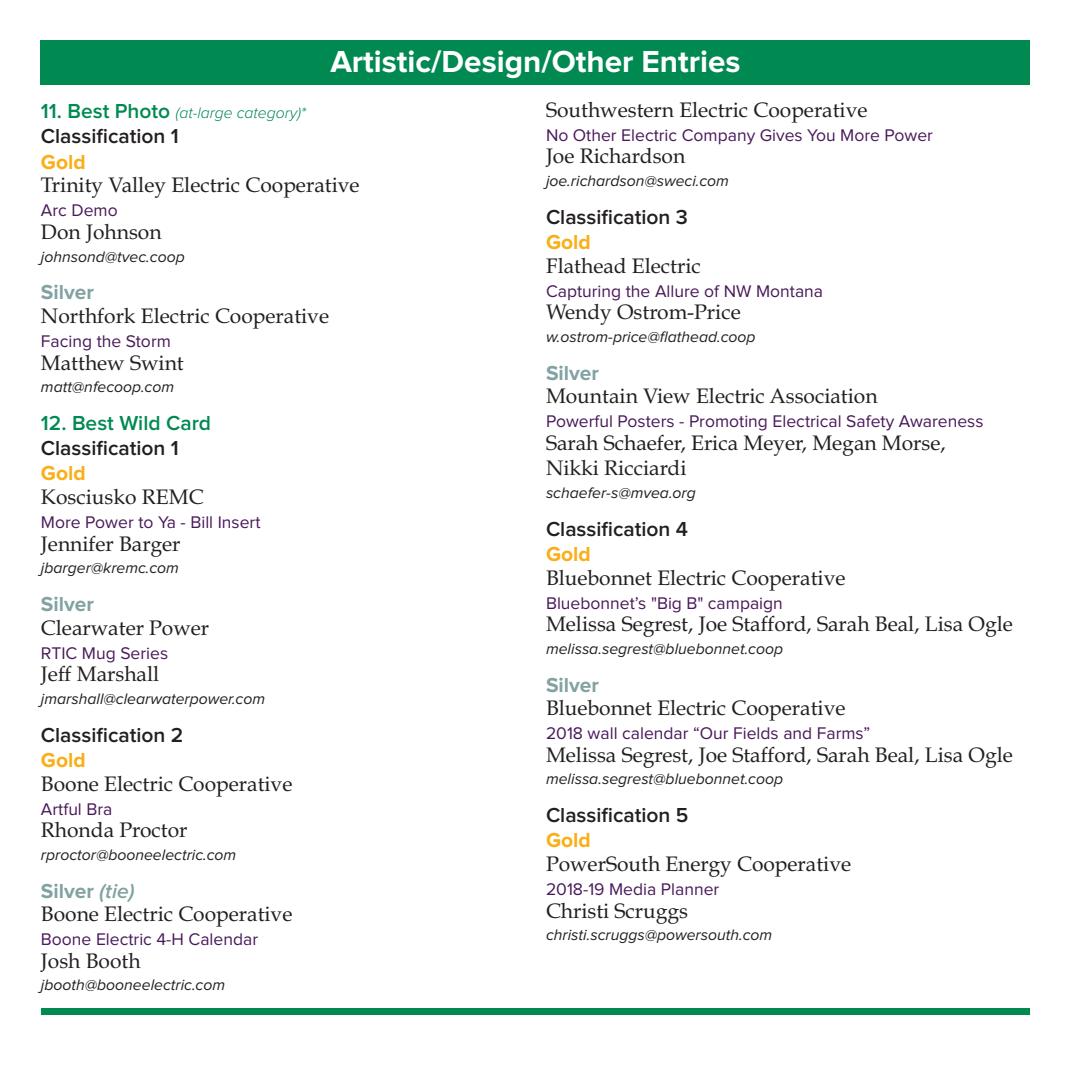
<style>
.page{position:relative;width:1071px;height:1071px;background:#fff}
.page>*{position:absolute;margin:0;border:0;box-sizing:border-box;transform-origin:0 0}
.t1{font:700 31.5px "Proxima Nova";color:#fff}
.t2{font:21px/25.4px "Book Antiqua";color:#231f20}
.t3{font:600 21px "Proxima Nova";color:#231f20}
.t4{font:700 21px "Proxima Nova";color:#83a2a2}
.t5{font:700 21px "Proxima Nova";color:#faaf18}
.t6{font:600 21px "Proxima Nova";color:#008a52}
.t7{font:17.5px "Proxima Nova";color:#49195a}
.t8{font:italic 15.75px "Proxima Nova";color:#231f20}
.t9{font:italic 300 15.75px "Proxima Nova";color:#008a52}
.s1{font-weight:600;font-style:normal;font-size:21px}
.s2{font-weight:600;font-style:italic}
</style>
<div class="page">
<div style="left:41px;top:41px;width:989px;height:44px;background:#008a52"></div>
<div style="left:41px;top:1008px;width:989px;height:7px;background:#008a52"></div>
<h1 class="t1" style="left:330px;top:51px;width:412px">Artistic/Design/Other Entries</h1>
<p class="t9" style="left:41px;top:108px;width:267px"><span class="s1">11. Best Photo</span> (at-large category)*</p>
<p class="t3" style="left:41px;top:129px;width:139px">Classification 1</p>
<p class="t5" style="left:41px;top:155px;width:46px">Gold</p>
<p class="t2" style="left:41px;top:173px;width:320px">Trinity Valley Electric Cooperative</p>
<p class="t7" style="left:41px;top:205px;width:78px">Arc Demo</p>
<p class="t2" style="left:41px;top:219px;width:122px">Don Johnson</p>
<p class="t8" style="left:41px;top:251px;width:145px">johnsond@tvec.coop</p>
<p class="t4" style="left:41px;top:285px;width:55px">Silver</p>
<p class="t2" style="left:41px;top:303px;width:290px">Northfork Electric Cooperative</p>
<p class="t7" style="left:41px;top:335px;width:131px">Facing the Storm</p>
<p class="t2" style="left:41px;top:350px;width:144px">Matthew Swint</p>
<p class="t8" style="left:41px;top:382px;width:135px">matt@nfecoop.com</p>
<p class="t6" style="left:41px;top:416px;width:172px">12. Best Wild Card</p>
<p class="t3" style="left:41px;top:441px;width:139px">Classification 1</p>
<p class="t5" style="left:41px;top:466px;width:46px">Gold</p>
<p class="t2" style="left:41px;top:484px;width:164px">Kosciusko REMC</p>
<p class="t7" style="left:41px;top:517px;width:221px">More Power to Ya - Bill Insert</p>
<p class="t2" style="left:41px;top:531px;width:141px">Jennifer Barger</p>
<p class="t8" style="left:41px;top:563px;width:140px">jbarger@kremc.com</p>
<p class="t4" style="left:41px;top:597px;width:55px">Silver</p>
<p class="t2" style="left:41px;top:615px;width:170px">Clearwater Power</p>
<p class="t7" style="left:41px;top:647px;width:129px">RTIC Mug Series</p>
<p class="t2" style="left:41px;top:661px;width:120px">Jeff Marshall</p>
<p class="t8" style="left:41px;top:693px;width:226px">jmarshall@clearwaterpower.com</p>
<p class="t3" style="left:41px;top:728px;width:144px">Classification 2</p>
<p class="t5" style="left:41px;top:753px;width:46px">Gold</p>
<p class="t2" style="left:41px;top:771px;width:253px">Boone Electric Cooperative</p>
<p class="t7" style="left:41px;top:803px;width:73px">Artful Bra</p>
<p class="t2" style="left:41px;top:817px;width:148px">Rhonda Proctor</p>
<p class="t8" style="left:41px;top:849px;width:197px">rproctor@booneelectric.com</p>
<p class="t4" style="left:41px;top:884px;width:95px">Silver <span class="s2">(tie)</span></p>
<p class="t2" style="left:41px;top:901px;width:253px">Boone Electric Cooperative</p>
<p class="t7" style="left:41px;top:934px;width:219px">Boone Electric 4-H Calendar</p>
<p class="t2" style="left:41px;top:948px;width:101px">Josh Booth</p>
<p class="t8" style="left:41px;top:980px;width:186px">jbooth@booneelectric.com</p>
<p class="t2" style="left:546px;top:97px;width:323px">Southwestern Electric Cooperative</p>
<p class="t7" style="left:546px;top:129px;width:389px">No Other Electric Company Gives You More Power</p>
<p class="t2" style="left:546px;top:143px;width:141px">Joe Richardson</p>
<p class="t8" style="left:546px;top:175px;width:185px">joe.richardson@sweci.com</p>
<p class="t3" style="left:546px;top:210px;width:144px">Classification 3</p>
<p class="t5" style="left:546px;top:235px;width:46px">Gold</p>
<p class="t2" style="left:546px;top:253px;width:156px">Flathead Electric</p>
<p class="t7" style="left:546px;top:285px;width:279px">Capturing the Allure of NW Montana</p>
<p class="t2" style="left:546px;top:299px;width:196px">Wendy Ostrom-Price</p>
<p class="t8" style="left:546px;top:331px;width:211px">w.ostrom-price@flathead.coop</p>
<p class="t4" style="left:546px;top:366px;width:55px">Silver</p>
<p class="t2" style="left:546px;top:383px;width:333px">Mountain View Electric Association</p>
<p class="t7" style="left:546px;top:416px;width:439px">Powerful Posters - Promoting Electrical Safety Awareness</p>
<p class="t2" style="left:546px;top:430px;width:401px">Sarah Schaefer, Erica Meyer, Megan Morse,<br>Nikki Ricciardi</p>
<p class="t8" style="left:546px;top:487px;width:151px">schaefer-s@mvea.org</p>
<p class="t3" style="left:546px;top:522px;width:144px">Classification 4</p>
<p class="t5" style="left:546px;top:547px;width:46px">Gold</p>
<p class="t2" style="left:546px;top:565px;width:301px">Bluebonnet Electric Cooperative</p>
<p class="t7" style="left:546px;top:597px;width:238px">Bluebonnet’s "Big B" campaign</p>
<p class="t2" style="left:546px;top:611px;width:468px">Melissa Segrest, Joe Stafford, Sarah Beal, Lisa Ogle</p>
<p class="t8" style="left:546px;top:643px;width:239px">melissa.segrest@bluebonnet.coop</p>
<p class="t4" style="left:546px;top:678px;width:55px">Silver</p>
<p class="t2" style="left:546px;top:695px;width:301px">Bluebonnet Electric Cooperative</p>
<p class="t7" style="left:546px;top:728px;width:326px">2018 wall calendar “Our Fields and Farms”</p>
<p class="t2" style="left:546px;top:742px;width:468px">Melissa Segrest, Joe Stafford, Sarah Beal, Lisa Ogle</p>
<p class="t8" style="left:546px;top:774px;width:239px">melissa.segrest@bluebonnet.coop</p>
<p class="t3" style="left:546px;top:808px;width:144px">Classification 5</p>
<p class="t5" style="left:546px;top:833px;width:46px">Gold</p>
<p class="t2" style="left:546px;top:851px;width:307px">PowerSouth Energy Cooperative</p>
<p class="t7" style="left:546px;top:884px;width:175px">2018-19 Media Planner</p>
<p class="t2" style="left:546px;top:898px;width:144px">Christi Scruggs</p>
<p class="t8" style="left:546px;top:930px;width:228px">christi.scruggs@powersouth.com</p>
</div>
